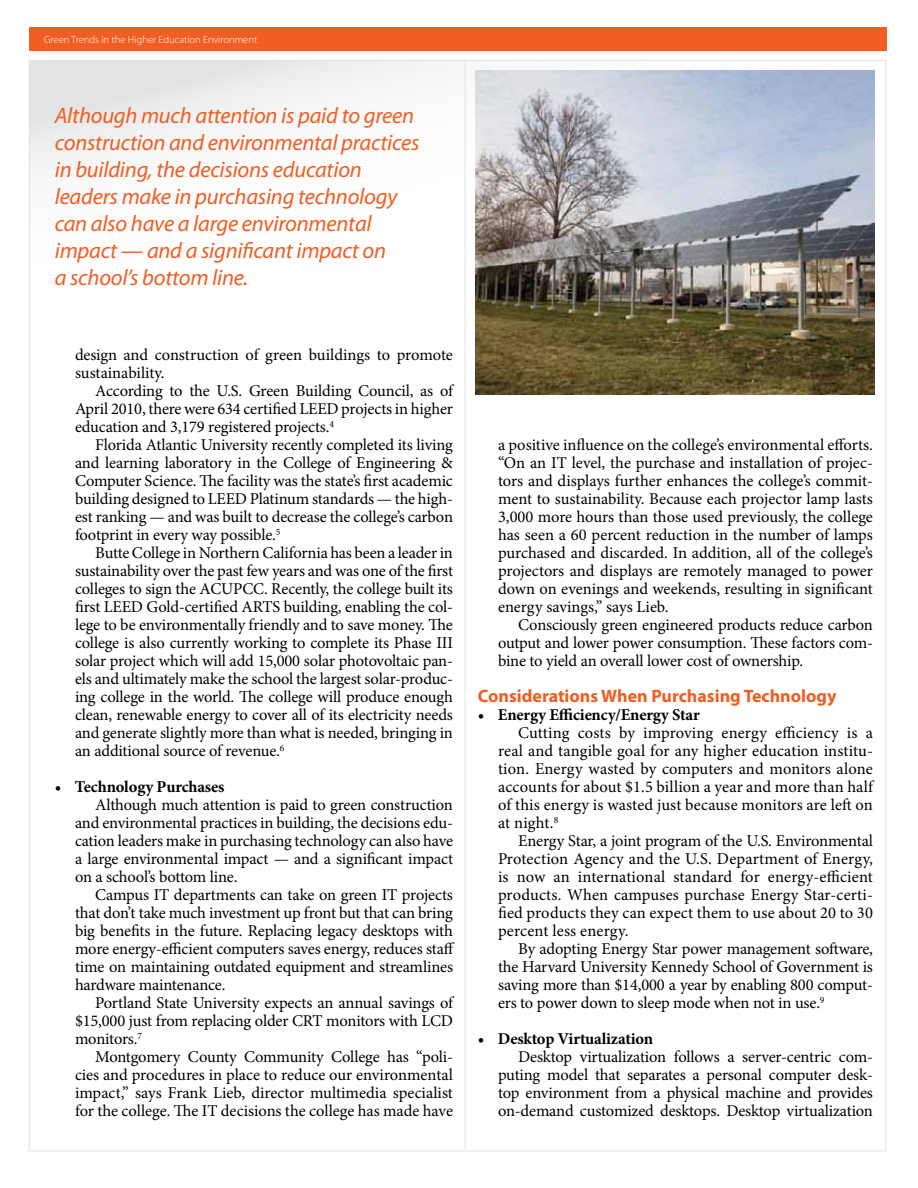
<style>
.page{position:relative;width:918px;height:1188px;background:#fff}
.page>*{position:absolute;margin:0;border:0;box-sizing:border-box;transform-origin:0 0}
.t1{font:italic 22.5px/27px "Myriad Pro";letter-spacing:-.01em;color:#f15d22}
.t2{font:700 18px "Myriad Pro";color:#f15d22}
.t3{font:16.5px/18px "Minion Pro";letter-spacing:-.01em;color:#000;text-align:justify}
.t4{font:700 16.5px "Minion Pro";letter-spacing:-.01em;color:#000}
.t5{font:300 10.5px "Myriad Pro";color:#fff}
</style>
<div class="page">
<svg style="left:30px;top:61px;width:856px;height:203px"></svg>
<div style="left:29px;top:27px;width:857px;height:24px;background:#f15d22"></div>
<hr style="left:465px;top:60px;width:1px;height:1090px;background:#e2e3e4">
<hr style="left:886px;top:60px;width:1px;height:1091px;background:#e2e3e4">
<hr style="left:29px;top:60px;width:1px;height:1090px;background:#e2e3e4">
<hr style="left:29px;top:60px;width:857px;height:1px;background:#e2e3e4">
<hr style="left:27px;top:1150px;width:860px;height:1px;background:#e2e3e4">
<img style="left:475px;top:70px;width:399px;height:324px">
<p class="t5" style="left:44px;top:33px;width:215px">Green Trends in the Higher Education Environment</p>
<p class="t1" style="left:55px;top:102px;width:366px">Although much attention is paid to green construction and environmental practices in building, the decisions education leaders make in purchasing technology can also have a large environmental impact — and a significant impact on<br>a school’s bottom line.</p>
<p class="t3" style="left:75px;top:346px;width:379px">design and construction of green buildings to promote sustainability.</p>
<p class="t3" style="left:75px;top:382px;width:379px;text-indent:20px">According to the U.S. Green Building Council, as of April 2010, there were 634 certified LEED projects in higher education and 3,179 registered projects.<sup>4</sup></p>
<p class="t3" style="left:75px;top:436px;width:380px;text-indent:20px">Florida Atlantic University recently completed its living and learning laboratory in the College of Engineering &amp; Computer Science. The facility was the state’s first academic building designed to LEED Platinum standards — the high&shy;est ranking — and was built to decrease the college’s carbon footprint in every way possible.<sup>5</sup></p>
<p class="t3" style="left:75px;top:544px;width:380px;text-indent:20px">Butte College in Northern California has been a leader in sustainability over the past few years and was one of the first colleges to sign the ACUPCC. Recently, the college built its first LEED Gold-certified ARTS building, enabling the col&shy;lege to be environmentally friendly and to save money. The college is also currently working to complete its Phase III solar project which will add 15,000 solar photovoltaic pan&shy;els and ultimately make the school the largest solar-produc&shy;ing college in the world. The college will produce enough clean, renewable energy to cover all of its electricity needs and generate slightly more than what is needed, bringing in an additional source of revenue.<sup>6</sup></p>
<p class="t4" style="left:55px;top:775px;width:171px">• Technology Purchases</p>
<p class="t3" style="left:75px;top:796px;width:380px;text-indent:20px">Although much attention is paid to green construction and environmental practices in building, the decisions edu&shy;cation leaders make in purchasing technology can also have a large environmental impact — and a significant impact on a school’s bottom line.</p>
<p class="t3" style="left:75px;top:886px;width:381px;text-indent:20px">Campus IT departments can take on green IT projects that don’t take much investment up front but that can bring big benefits in the future. Replacing legacy desktops with more energy-efficient computers saves energy, reduces staff time on maintaining outdated equipment and streamlines hardware maintenance.</p>
<p class="t3" style="left:75px;top:994px;width:380px;text-indent:20px">Portland State University expects an annual savings of $15,000 just from replacing older CRT monitors with LCD monitors.<sup>7</sup></p>
<p class="t3" style="left:75px;top:1048px;width:380px;text-indent:20px">Montgomery County Community College has “poli&shy;cies and procedures in place to reduce our environmental impact,” says Frank Lieb, director multimedia specialist for the college. The IT decisions the college has made have</p>
<p class="t3" style="left:498px;top:436px;width:377px">a positive influence on the college’s environmental efforts. “On an IT level, the purchase and installation of projec&shy;tors and displays further enhances the college’s commit&shy;ment to sustainability. Because each projector lamp lasts 3,000 more hours than those used previously, the college has seen a 60 percent reduction in the number of lamps purchased and discarded. In addition, all of the college’s projectors and displays are remotely managed to power down on evenings and weekends, resulting in significant energy savings,” says Lieb.</p>
<p class="t3" style="left:498px;top:616px;width:376px;text-indent:20px">Consciously green engineered products reduce carbon output and lower power consumption. These factors com&shy;bine to yield an overall lower cost of ownership.</p>
<p class="t2" style="left:478px;top:684px;width:360px">Considerations When Purchasing Technology</p>
<p class="t4" style="left:478px;top:703px;width:224px">• Energy Efficiency/Energy Star</p>
<p class="t3" style="left:498px;top:724px;width:376px;text-indent:20px">Cutting costs by improving energy efficiency is a real and tangible goal for any higher education institu&shy;tion. Energy wasted by computers and monitors alone accounts for about $1.5 billion a year and more than half of this energy is wasted just because monitors are left on at night.<sup>8</sup></p>
<p class="t3" style="left:498px;top:832px;width:377px;text-indent:20px">Energy Star, a joint program of the U.S. Environmental Protection Agency and the U.S. Department of Energy, is now an international standard for energy-efficient products. When campuses purchase Energy Star-certi&shy;fied products they can expect them to use about 20 to 30 percent less energy.</p>
<p class="t3" style="left:498px;top:940px;width:377px;text-indent:20px">By adopting Energy Star power management software, the Harvard University Kennedy School of Government is saving more than $14,000 a year by enabling 800 comput&shy;ers to power down to sleep mode when not in use.<sup>9</sup></p>
<p class="t4" style="left:478px;top:1027px;width:177px">• Desktop Virtualization</p>
<p class="t3" style="left:498px;top:1048px;width:376px;text-indent:20px">Desktop virtualization follows a server-centric com&shy;puting model that separates a personal computer desk&shy;top environment from a physical machine and provides on-demand customized desktops. Desktop virtualization</p>
</div>
